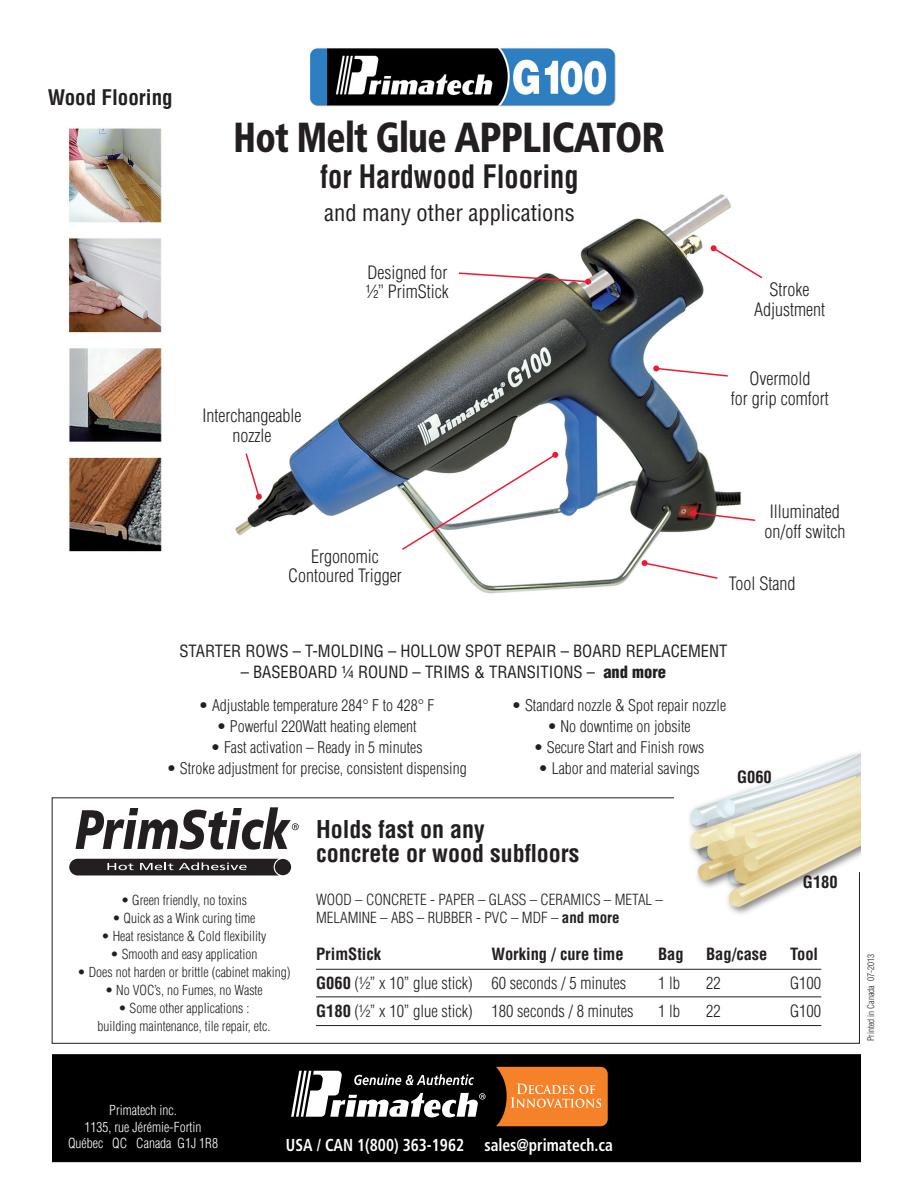
<style>
.page{position:relative;width:918px;height:1188px;background:#fff}
.page>*{position:absolute;margin:0;border:0;box-sizing:border-box;transform-origin:0 0}
.t1{font:900 condensed 42px "Frutiger";letter-spacing:-.02em;color:#231f20;scale:.85 1}
.t2{font:700 condensed 31.5px "Helvetica";color:#231f20;scale:.9 1}
.t3{font:700 condensed 24px/24px "Helvetica";color:#231f20}
.t4{font:condensed 22.5px "Helvetica";color:#231f20}
.t5{font:700 condensed 21px "Helvetica";color:#231f20}
.t6{font:300 condensed 18px/19.5px "Helvetica";color:#231f20;text-align:center}
.t7{font:700 condensed 17.25px "Frutiger";color:#fff;scale:.9 1}
.t8{font:300 condensed 16.5px "Helvetica";color:#231f20}
.t9{font:condensed 16.5px "Helvetica";color:#231f20}
.t10{font:700 condensed 16.5px "Helvetica";color:#231f20}
.t11{font:300 condensed 15.75px "Helvetica";color:#231f20}
.t12{font:300 condensed 15px/18px "Helvetica";color:#231f20}
.t13{font:300 condensed 13.5px/18px "Helvetica";color:#231f20;text-align:center}
.t14{font:300 condensed 13.5px "Helvetica";color:#fff}
.t15{font:300 condensed 9px "Helvetica";color:#231f20}
.s1{font-style:inherit}
.s2{font-weight:900}
.s3{font-weight:700}
</style>
<div class="page">
<img style="left:52px;top:48px;width:808px;height:1114px">
<svg style="left:291px;top:1071px;width:195px;height:47px"></svg>
<svg style="left:496px;top:1067px;width:112px;height:59px"></svg>
<svg style="left:457px;top:272px;width:134px;height:13px"></svg>
<svg style="left:244px;top:452px;width:18px;height:48px"></svg>
<svg style="left:711px;top:245px;width:53px;height:35px"></svg>
<svg style="left:653px;top:365px;width:76px;height:13px"></svg>
<svg style="left:690px;top:510px;width:67px;height:12px"></svg>
<svg style="left:400px;top:452px;width:158px;height:99px"></svg>
<svg style="left:642px;top:560px;width:77px;height:20px"></svg>
<svg style="left:51px;top:797px;width:809px;height:247px"></svg>
<hr style="left:316px;top:969px;width:505px;height:1px;background:#231f20">
<hr style="left:316px;top:996px;width:505px;height:1px;background:#231f20">
<hr style="left:316px;top:1025px;width:505px;height:1px;background:#231f20">
<p class="t5" style="left:48px;top:85px;width:127px">Wood Flooring</p>
<p class="t1" style="left:234px;top:112px;width:509px">Hot Melt Glue APPLICATOR</p>
<p class="t2" style="left:320px;top:158px;width:288px">for Hardwood Flooring</p>
<p class="t4" style="left:324px;top:199px;width:252px">and many other applications</p>
<p class="t6" style="left:366px;top:262px;width:84px;text-align:left">Designed for ½’’ PrimStick</p>
<p class="t6" style="left:203px;top:406px;width:100px">Interchangeable nozzle</p>
<p class="t6" style="left:754px;top:280px;width:72px">Stroke<br>Adjustment</p>
<p class="t6" style="left:731px;top:369px;width:99px">Overmold<br>for grip comfort</p>
<p class="t6" style="left:288px;top:546px;width:115px">Ergonomic<br>Contoured Trigger</p>
<p class="t6" style="left:764px;top:502px;width:82px">Illuminated on/off switch</p>
<p class="t6" style="left:729px;top:573px;width:68px">Tool Stand</p>
<p class="t9" style="left:179px;top:641px;width:550px">STARTER ROWS – T-MOLDING – HOLLOW SPOT REPAIR – BOARD REPLACEMENT</p>
<p class="t9" style="left:241px;top:662px;width:427px">– BASEBOARD ¼ ROUND – TRIMS &amp; TRANSITIONS <span class="s1">–</span> <span class="s2">and more</span></p>
<p class="t11" style="left:199px;top:696px;width:237px">• Adjustable temperature 284° F to 428° F</p>
<p class="t11" style="left:217px;top:717px;width:201px">• Powerful 220Watt heating element</p>
<p class="t11" style="left:211px;top:738px;width:213px">• Fast activation – Ready in 5 minutes</p>
<p class="t11" style="left:167px;top:759px;width:301px">• Stroke adjustment for precise, consistent dispensing</p>
<p class="t11" style="left:512px;top:696px;width:216px">• Standard nozzle &amp; Spot repair nozzle</p>
<p class="t11" style="left:547px;top:717px;width:145px">• No downtime on jobsite</p>
<p class="t11" style="left:534px;top:738px;width:172px">• Secure Start and Finish rows</p>
<p class="t11" style="left:539px;top:759px;width:162px">• Labor and material savings</p>
<p class="t10" style="left:737px;top:767px;width:36px">G060</p>
<p class="t3" style="left:316px;top:817px;width:265px">Holds fast on any<br>concrete or wood subfloors</p>
<p class="t10" style="left:803px;top:872px;width:36px">G180</p>
<p class="t13" style="left:121px;top:891px;width:127px">• Green friendly, no toxins</p>
<p class="t13" style="left:112px;top:909px;width:145px">• Quick as a Wink curing time</p>
<p class="t13" style="left:102px;top:927px;width:166px">• Heat resistance &amp; Cold flexibility</p>
<p class="t13" style="left:111px;top:945px;width:148px">• Smooth and easy application</p>
<p class="t13" style="left:78px;top:963px;width:214px">• Does not harden or brittle (cabinet making)</p>
<p class="t13" style="left:105px;top:981px;width:159px">• No VOC’s, no Fumes, no Waste</p>
<p class="t13" style="left:98px;top:999px;width:174px">• Some other applications : building maintenance, tile repair, etc.</p>
<p class="t12" style="left:316px;top:891px;width:348px">WOOD – CONCRETE - PAPER – GLASS – CERAMICS – METAL –<br>MELAMINE – ABS – RUBBER - PVC – MDF – <span class="s3">and more</span></p>
<p class="t10" style="left:316px;top:944px;width:67px">PrimStick</p>
<p class="t10" style="left:492px;top:944px;width:134px">Working / cure time</p>
<p class="t10" style="left:658px;top:944px;width:27px">Bag</p>
<p class="t10" style="left:706px;top:944px;width:63px">Bag/case</p>
<p class="t10" style="left:790px;top:944px;width:30px">Tool</p>
<p class="t8" style="left:316px;top:973px;width:312px"><span class="s3">G060</span> (½” x 10” glue stick) 60 seconds / 5 minutes</p>
<p class="t8" style="left:658px;top:973px;width:23px">1 lb</p>
<p class="t8" style="left:706px;top:973px;width:16px">22</p>
<p class="t8" style="left:790px;top:973px;width:33px">G100</p>
<p class="t8" style="left:316px;top:1002px;width:319px"><span class="s3">G180</span> (½” x 10” glue stick) 180 seconds / 8 minutes</p>
<p class="t8" style="left:658px;top:1002px;width:23px">1 lb</p>
<p class="t8" style="left:706px;top:1002px;width:16px">22</p>
<p class="t8" style="left:790px;top:1002px;width:33px">G100</p>
<p class="t15" style="left:866px;top:1041px;width:88px;rotate:-90deg">Printed in Canada 07-2013</p>
<p class="t14" style="left:109px;top:1102px;width:69px">Primatech inc.</p>
<p class="t14" style="left:85px;top:1119px;width:118px">1135, rue Jérémie-Fortin</p>
<p class="t14" style="left:68px;top:1135px;width:151px">Québec QC Canada G1J 1R8</p>
<p class="t7" style="left:286px;top:1134px;width:365px">USA / CAN 1(800) 363-1962 sales@primatech.ca</p>
</div>
